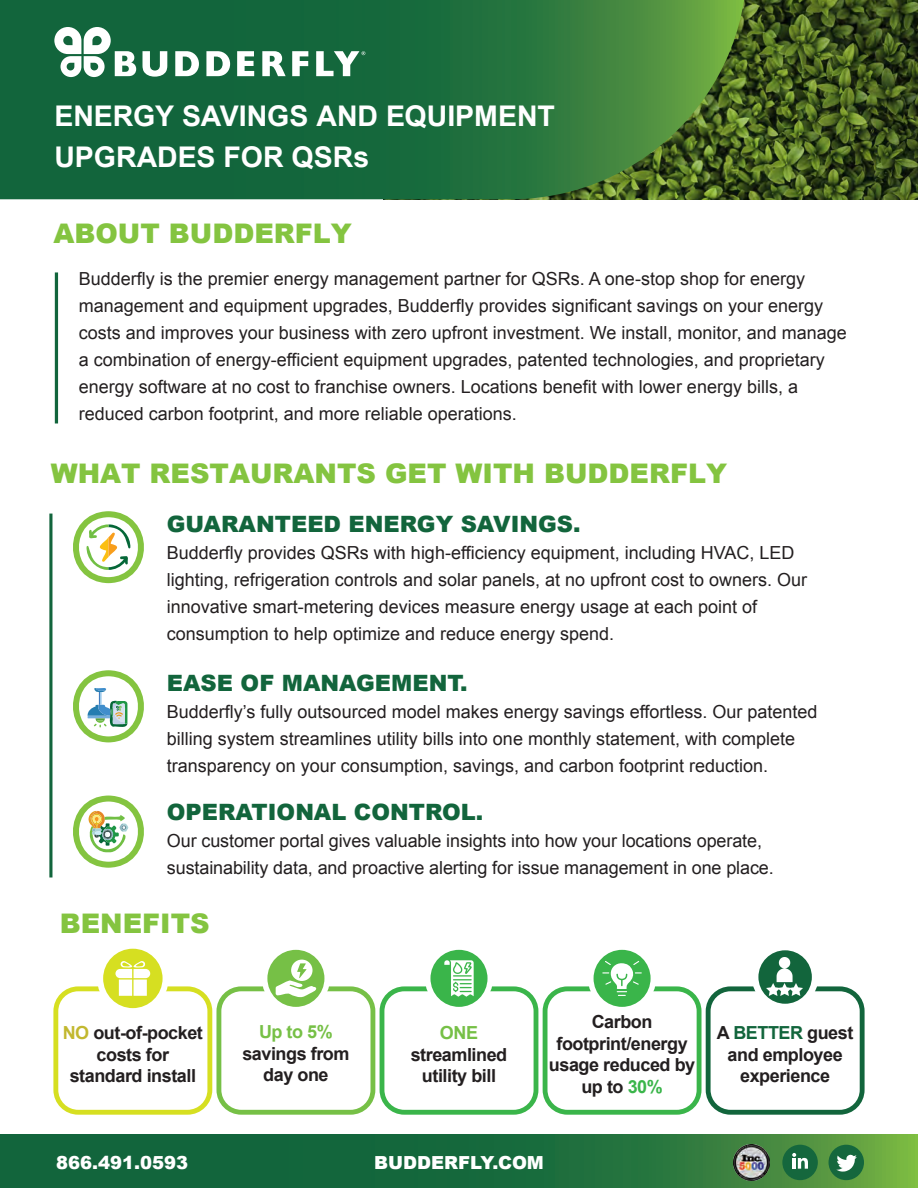
<style>
.page{position:relative;width:918px;height:1188px;background:#fff}
.page>*{position:absolute;margin:0;border:0;box-sizing:border-box;transform-origin:0 0}
.t1{font:700 28.5px/40.5px "Arial";color:#fff}
.t2{font:900 27px "Arial";color:#84c440}
.t3{font:900 22.5px "Arial";color:#12653c}
.t4{font:18px/27px "Arial";color:#231f20}
.t5{font:700 18px/21.6px "Arial";letter-spacing:-.025em;color:#231f20;text-align:center}
.t6{font:900 18px "Arial";color:#fff}
.t7{font:700 18px "Arial";letter-spacing:-.025em;color:#76c046}
.s1{color:#c2b82f}
.s2{color:#3ab54a}
.s3{color:#12653c}
</style>
<div class="page">
<svg style="left:0;top:1134px;width:918px;height:54px;background:#23723d"></svg>
<img style="left:734px;top:1145px;width:35px;height:35px">
<div style="left:782px;top:1145px;width:36px;height:35px;background:#15673d;border-radius:50%"></div>
<svg style="left:792px;top:1153px;width:16px;height:16px"></svg>
<div style="left:829px;top:1145px;width:35px;height:35px;background:#15673d;border-radius:50%"></div>
<svg style="left:836px;top:1154px;width:21px;height:18px"></svg>
<img style="left:744px;top:0;width:174px;height:199px">
<hr style="left:55px;top:272px;width:3px;height:151px;background:#12653c">
<svg style="left:73px;top:670px;width:71px;height:73px"></svg>
<svg style="left:73px;top:795px;width:71px;height:73px"></svg>
<svg style="left:73px;top:511px;width:71px;height:73px"></svg>
<hr style="left:49px;top:514px;width:3px;height:363px;background:#12653c">
<div style="left:216px;top:986px;width:159px;height:129px;border:5px solid #76c046;border-radius:22px"></div>
<div style="left:380px;top:986px;width:158px;height:129px;border:5px solid #3ab54a;border-radius:22px"></div>
<div style="left:543px;top:986px;width:159px;height:129px;border:5px solid #3ab54a;border-radius:22px"></div>
<div style="left:706px;top:986px;width:159px;height:129px;border:5px solid #12653c;border-radius:22px"></div>
<div style="left:53px;top:986px;width:159px;height:129px;border:5px solid #d6df21;border-radius:22px"></div>
<svg style="left:428px;top:947px;width:62px;height:63px"></svg>
<div style="left:425px;top:944px;width:68px;height:68px;border:5px solid #fff;border-radius:50%"></div>
<svg style="left:265px;top:947px;width:62px;height:63px"></svg>
<div style="left:262px;top:944px;width:68px;height:68px;border:5px solid #fff;border-radius:50%"></div>
<svg style="left:100px;top:946px;width:66px;height:65px;background:#dce445"></svg>
<div style="left:97px;top:943px;width:72px;height:71px;border:6px solid #fff;border-radius:50%"></div>
<svg style="left:591px;top:947px;width:62px;height:63px"></svg>
<div style="left:588px;top:944px;width:68px;height:68px;border:5px solid #fff;border-radius:50%"></div>
<svg style="left:755px;top:947px;width:60px;height:60px"></svg>
<div style="left:752px;top:944px;width:66px;height:66px;border:6px solid #fff;border-radius:50%"></div>
<img style="left:766px;top:958px;width:38px;height:38px">
<img style="left:440px;top:959px;width:38px;height:38px">
<svg style="left:603px;top:960px;width:38px;height:36px"></svg>
<svg style="left:276px;top:960px;width:40px;height:37px"></svg>
<svg style="left:115px;top:961px;width:35px;height:35px"></svg>
<svg style="left:0;top:0;width:744px;height:199px;background:#256f3b"></svg>
<svg style="left:54px;top:27px;width:311px;height:50px"></svg>
<h1 class="t1" style="left:54px;top:97px;width:502px">ENERGY SAVINGS AND EQUIPMENT<br>UPGRADES FOR QSRs</h1>
<h2 class="t2" style="left:53px;top:214px;width:300px">ABOUT BUDDERFLY</h2>
<p class="t4" style="left:79px;top:265px;width:770px">Budderfly is the premier energy management partner for QSRs. A one-stop shop for energy management and equipment upgrades, Budderfly provides significant savings on your energy costs and improves your business with zero upfront investment. We install, monitor, and manage a combination of energy-efficient equipment upgrades, patented technologies, and proprietary energy software at no cost to franchise owners. Locations benefit with lower energy bills, a reduced carbon footprint, and more reliable operations.</p>
<h2 class="t2" style="left:51px;top:454px;width:678px">WHAT RESTAURANTS GET WITH BUDDERFLY</h2>
<p class="t3" style="left:167px;top:508px;width:415px">GUARANTEED ENERGY SAVINGS.</p>
<p class="t4" style="left:167px;top:540px;width:642px">Budderfly provides QSRs with high-efficiency equipment, including HVAC, LED lighting, refrigeration controls and solar panels, at no upfront cost to owners. Our innovative smart-metering devices measure energy usage at each point of consumption to help optimize and reduce energy spend.</p>
<p class="t3" style="left:167px;top:667px;width:302px">EASE OF MANAGEMENT.</p>
<p class="t4" style="left:167px;top:699px;width:652px">Budderfly’s fully outsourced model makes energy savings effortless. Our patented billing system streamlines utility bills into one monthly statement, with complete transparency on your consumption, savings, and carbon footprint reduction.</p>
<p class="t3" style="left:167px;top:795px;width:318px">OPERATIONAL CONTROL.</p>
<p class="t4" style="left:167px;top:827px;width:608px">Our customer portal gives valuable insights into how your locations operate, sustainability data, and proactive alerting for issue management in one place.</p>
<h2 class="t2" style="left:60px;top:904px;width:151px">BENEFITS</h2>
<p class="t5" style="left:63px;top:1022px;width:142px"><span class="s1">NO</span> out-of-pocket costs for standard install</p>
<p class="t7" style="left:259px;top:1020px;width:75px">Up to 5%</p>
<p class="t5" style="left:242px;top:1043px;width:109px">savings from day one</p>
<p class="t7" style="left:440px;top:1021px;width:40px">ONE</p>
<p class="t5" style="left:411px;top:1044px;width:98px">streamlined utility bill</p>
<p class="t5" style="left:549px;top:1012px;width:148px">Carbon footprint/energy usage reduced by up to <span class="s2">30%</span></p>
<p class="t5" style="left:717px;top:1023px;width:138px">A <span class="s3">BETTER</span> guest and employee experience</p>
<p class="t6" style="left:56px;top:1149px;width:134px">866.491.0593</p>
<p class="t6" style="left:374px;top:1149px;width:171px">BUDDERFLY.COM</p>
</div>
